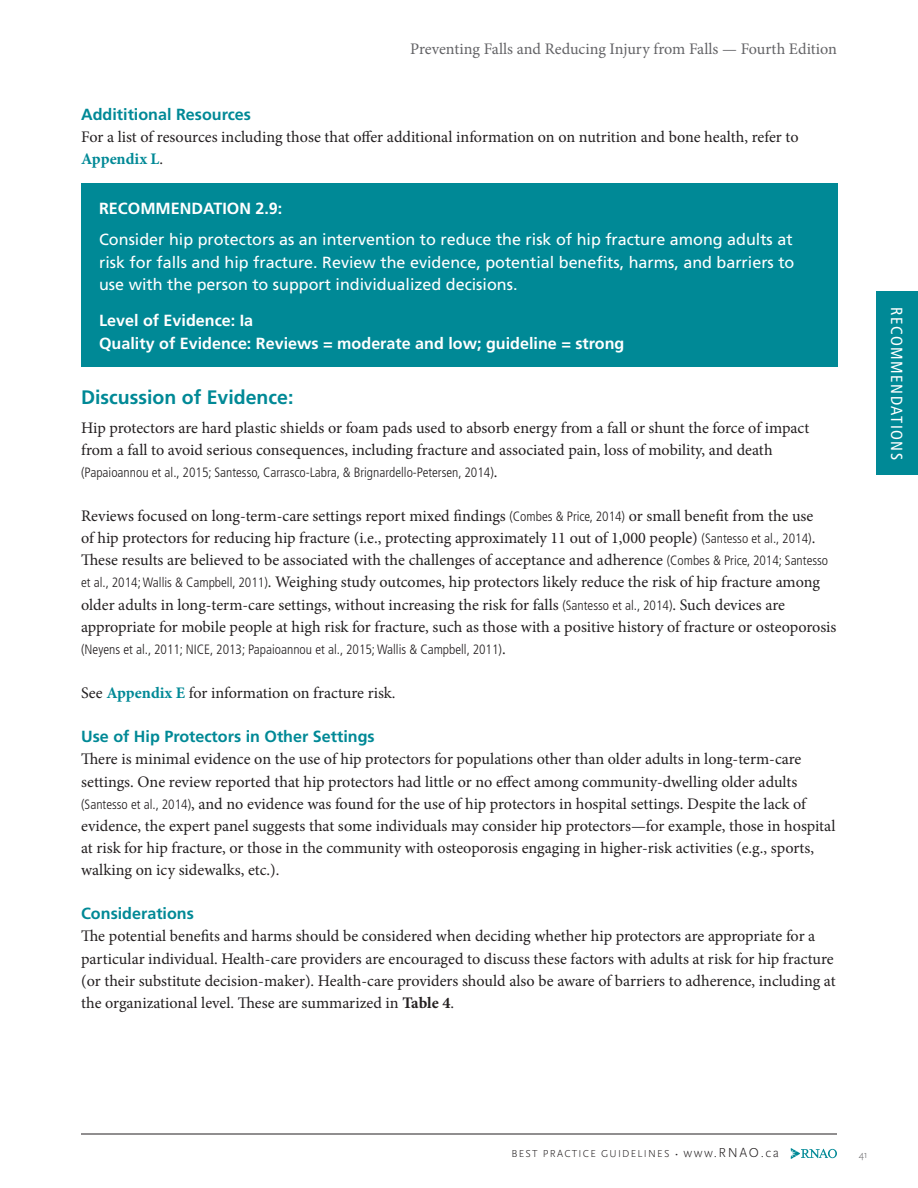
<style>
.page{position:relative;width:918px;height:1188px;background:#fff}
.page>*{position:absolute;margin:0;border:0;box-sizing:border-box;transform-origin:0 0}
.MAIN_AREA_-_DOE_Head{font:700 19.5px "Frutiger";color:#008996}
.t1{font:16.2px/22.2px "Minion Pro";color:#231f20}
.RECO_BOX__body_copy{font:16.2px/22.5px "Frutiger";color:#fff;text-align:justify}
.RECO_BOX___level_of{font:700 16.2px "Frutiger";color:#fff}
.MAIN_AREA__Header_2{font:700 16.2px "Frutiger LT Std";color:#008996}
.t2{font:16.2px "Minion Pro";color:#636366}
.RECO_TABLE___HEADER{font:700 16.2px "Frutiger";color:#fff}
.t3{font:condensed 16.2px "Frutiger";letter-spacing:.09em;color:#fff}
.t4{font:300 condensed 13.5px "Frutiger";color:#231f20}
.t5{font:300 10.5px "Scala Sans OT";letter-spacing:.12em;color:#231f20}
.t6{font:300 10.5px "Scala Sans OT";color:#636366}
.s1{font-weight:700;color:#008996}
.s2{font-family:"Minion Pro";font-weight:400;font-stretch:normal;font-size:16.2px}
.s3{font-family:"Frutiger";font-weight:300;font-stretch:condensed;font-size:13.5px}
.s4{font-weight:700}
.s5{font-size:13.5px}
</style>
<div class="page">
<svg style="left:791px;top:1148px;width:46px;height:11px"></svg>
<div style="left:876px;top:292px;width:42px;height:183px;background:#008996"></div>
<hr style="left:81px;top:1134px;width:756px;height:1px;background:#231f20">
<div style="left:81px;top:184px;width:756px;height:183px;background:#008996"></div>
<p class="t2" style="left:410px;top:38px;width:428px">Preventing Falls and Reducing Injury from Falls — Fourth Edition</p>
<p class="MAIN_AREA__Header_2" style="left:81px;top:105px;width:171px">Addititional Resources</p>
<p class="t1" style="left:81px;top:126px;width:719px">For a list of resources including those that offer additional information on on nutrition and bone health, refer to<br><span class="s1">Appendix L</span>.</p>
<p class="RECO_TABLE___HEADER" style="left:99px;top:199px;width:185px">RECOMMENDATION 2.9:</p>
<p class="RECO_BOX__body_copy" style="left:99px;top:228px;width:697px">Consider hip protectors as an intervention to reduce the risk of hip fracture among adults at risk for falls and hip fracture. Review the evidence, potential benefits, harms, and barriers to use with the person to support individualized decisions.</p>
<p class="RECO_BOX___level_of" style="left:99px;top:311px;width:156px">Level of Evidence: Ia</p>
<p class="RECO_BOX___level_of" style="left:99px;top:334px;width:527px">Quality of Evidence: Reviews = moderate and low; guideline = strong</p>
<p class="MAIN_AREA_-_DOE_Head" style="left:81px;top:385px;width:214px">Discussion of Evidence:</p>
<p class="t1" style="left:81px;top:416px;width:730px">Hip protectors are hard plastic shields or foam pads used to absorb energy from a fall or shunt the force of impact from a fall to avoid serious consequences, including fracture and associated pain, loss of mobility, and death</p>
<p class="t4" style="left:81px;top:464px;width:418px">(Papaioannou et al., 2015; Santesso, Carrasco-Labra, &amp; Brignardello-Petersen, 2014)<span class="s2">.</span></p>
<p class="t1" style="left:81px;top:505px;width:757px">Reviews focused on long-term-care settings report mixed findings <span class="s3">(Combes &amp; Price, 2014)</span> or small benefit from the use<br>of hip protectors for reducing hip fracture (i.e., protecting approximately 11 out of 1,000 people) <span class="s3">(Santesso et al., 2014)</span>.<br>These results are believed to be associated with the challenges of acceptance and adherence <span class="s3">(Combes &amp; Price, 2014; Santesso et al., 2014; Wallis &amp; Campbell, 2011)</span>. Weighing study outcomes, hip protectors likely reduce the risk of hip fracture among older adults in long-term-care settings, without increasing the risk for falls <span class="s3">(Santesso et al., 2014)</span>. Such devices are appropriate for mobile people at high risk for fracture, such as those with a positive history of fracture or osteoporosis</p>
<p class="t4" style="left:81px;top:641px;width:426px">(Neyens et al., 2011; NICE, 2013; Papaioannou et al., 2015; Wallis &amp; Campbell, 2011)<span class="s2">.</span></p>
<p class="t1" style="left:81px;top:682px;width:316px">See <span class="s1">Appendix E</span> for information on fracture risk.</p>
<p class="MAIN_AREA__Header_2" style="left:81px;top:727px;width:295px">Use of Hip Protectors in Other Settings</p>
<p class="t1" style="left:81px;top:748px;width:756px">There is minimal evidence on the use of hip protectors for populations other than older adults in long-term-care settings. One review reported that hip protectors had little or no effect among community-dwelling older adults <span class="s3">(Santesso et al., 2014)</span>, and no evidence was found for the use of hip protectors in hospital settings. Despite the lack of evidence, the expert panel suggests that some individuals may consider hip protectors—for example, those in hospital at risk for hip fracture, or those in the community with osteoporosis engaging in higher-risk activities (e.g., sports, walking on icy sidewalks, etc.).</p>
<p class="MAIN_AREA__Header_2" style="left:81px;top:904px;width:114px">Considerations</p>
<p class="t1" style="left:81px;top:925px;width:756px">The potential benefits and harms should be considered when deciding whether hip protectors are appropriate for a particular individual. Health-care providers are encouraged to discuss these factors with adults at risk for hip fracture (or their substitute decision-maker). Health-care providers should also be aware of barriers to adherence, including at the organizational level. These are summarized in <span class="s4">Table 4</span>.</p>
<p class="t3" style="left:906px;top:307px;width:154px;rotate:90deg">RECOMMENDATIONS</p>
<p class="t5" style="left:511px;top:1148px;width:269px">BEST PRACTICE GUIDELINES • <span class="s5">www.RNAO.ca</span></p>
<p class="t6" style="left:859px;top:1148px;width:10px">41</p>
</div>
